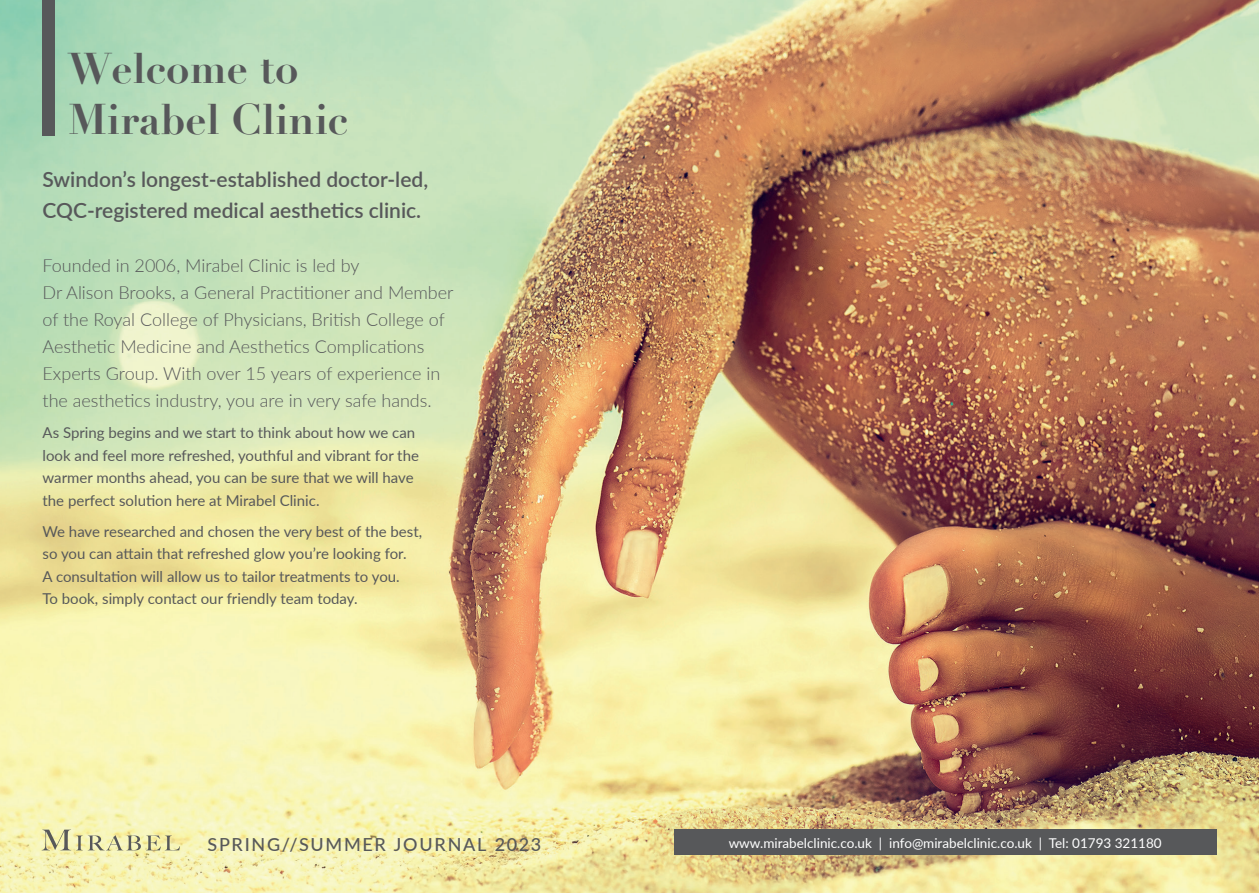
<style>
.page{position:relative;width:1259px;height:893px;background:#fff}
.page>*{position:absolute;margin:0;border:0;box-sizing:border-box;transform-origin:0 0}
.t1{font:700 42px/50.4px "Didot";color:#57585a}
.t2{font:600 21px/31.5px "Lato";color:#57585a}
.t3{font:300 18px/27px "Lato";color:#57585a}
.t4{font:500 18px "Lato";letter-spacing:.095em;color:#57585a}
.t5{font:15px/22.5px "Lato";color:#57585a}
.t6{font:13.5px "Lato";color:#fff}
</style>
<div class="page">
<img style="left:0;top:0;width:1259px;height:893px">
<div style="left:43px;top:0;width:12px;height:136px;background:#57585a"></div>
<svg style="left:42px;top:830px;width:138px;height:20px"></svg>
<div style="left:674px;top:829px;width:542px;height:26px;background:#57585a"></div>
<h1 class="t1" style="left:68px;top:44px;width:282px">Welcome to<br>Mirabel Clinic</h1>
<h2 class="t2" style="left:43px;top:162px;width:387px">Swindon’s longest-established doctor-led,<br>CQC-registered medical aesthetics clinic.</h2>
<p class="t3" style="left:43px;top:252px;width:412px">Founded in 2006, Mirabel Clinic is led by<br>Dr Alison Brooks, a General Practitioner and Member of the Royal College of Physicians, British College of Aesthetic Medicine and Aesthetics Complications Experts Group. With over 15 years of experience in the aesthetics industry, you are in very safe hands.</p>
<p class="t5" style="left:43px;top:421px;width:378px">As Spring begins and we start to think about how we can look and feel more refreshed, youthful and vibrant for the warmer months ahead, you can be sure that we will have the perfect solution here at Mirabel Clinic.</p>
<p class="t5" style="left:43px;top:519px;width:381px">We have researched and chosen the very best of the best, so you can attain that refreshed glow you’re looking for.<br>A consultation will allow us to tailor treatments to you.<br>To book, simply contact our friendly team today.</p>
<p class="t4" style="left:207px;top:831px;width:335px">SPRING//SUMMER JOURNAL 2023</p>
<p class="t6" style="left:728px;top:833px;width:435px">www.mirabelclinic.co.uk | info@mirabelclinic.co.uk | Tel: 01793 321180</p>
</div>
